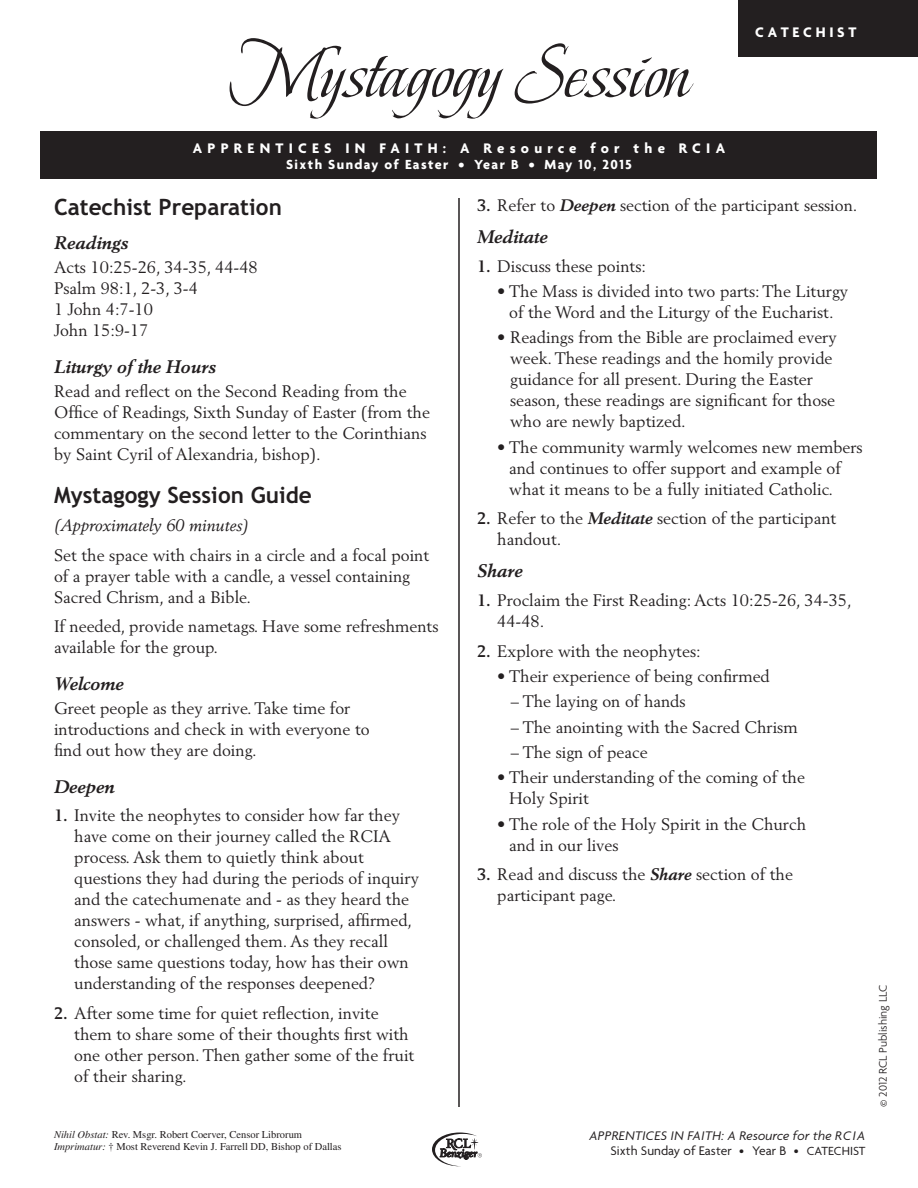
<style>
.page{position:relative;width:918px;height:1188px;background:#fff}
.page>*{position:absolute;margin:0;border:0;box-sizing:border-box;transform-origin:0 0}
.t1{font:78px "Beau Rivage One ROB";color:#231f20}
.Catechist_Preparatio{font:700 22.5px "Trebuchet";color:#231f20}
.subhead_italic{font:italic 700 18px "Berling LT Std";color:#231f20}
.body_text___indent{font:16.5px/21px "Berling LT Std";color:#231f20}
.body_text_indent{font:16.5px/21px "Berling LT Std";color:#231f20}
.body_text{font:16.5px/21px "Berling LT Std";color:#231f20}
.body_text-2{font:italic 16.5px "Berling LT Std";color:#231f20}
.t2{font:700 15px "Agenda";letter-spacing:.35em;color:#fff}
.t3{font:700 15px "Agenda";letter-spacing:.25em;color:#fff}
.t4{font:700 14.25px "Agenda";letter-spacing:.1em;color:#fff}
.t5{font:italic 13.5px/15px "Agenda";letter-spacing:.025em;color:#231f20;text-align:right}
.t6{font:300 12px "Agenda";color:#231f20}
.t7{font:10.5px/12px "Times";color:#231f20}
.s1{font-weight:700}
.s2{font-weight:700;font-style:italic}
.s3{font-style:italic}
.s4{font-style:normal}
.s5{font-style:normal;font-size:12.75px}
</style>
<div class="page">
<div style="left:739px;top:0;width:179px;height:57px;background:#231f20"></div>
<div style="left:40px;top:131px;width:838px;height:48px;background:#231f20"></div>
<hr style="left:458px;top:198px;width:2px;height:909px;background:#231f20">
<svg style="left:432px;top:1133px;width:50px;height:33px"></svg>
<p class="t3" style="left:755px;top:23px;width:103px">CATECHIST</p>
<p class="t1" style="left:228px;top:24px;width:463px">Mystagogy Session</p>
<p class="t2" style="left:193px;top:139px;width:534px">APPRENTICES IN FAITH: A Resource for the RCIA</p>
<p class="t4" style="left:286px;top:156px;width:347px">Sixth Sunday of Easter • Year B • May 10, 2015</p>
<p class="body_text___indent" style="left:477px;top:195px;width:382px"><span class="s1">3.</span> Refer to <span class="s2">Deepen</span> section of the participant session.</p>
<p class="subhead_italic" style="left:477px;top:226px;width:72px">Meditate</p>
<p class="body_text___indent" style="left:477px;top:255px;width:171px"><span class="s1">1.</span> Discuss these points:</p>
<p class="body_text_indent" style="left:497px;top:281px;width:352px;text-align:center">• The Mass is divided into two parts: The Liturgy of the Word and the Liturgy of the Eucharist.</p>
<p class="body_text_indent" style="left:510px;top:327px;width:328px;text-indent:-13px">• Readings from the Bible are proclaimed every week. These readings and the homily provide guidance for all present. During the Easter season, these readings are significant for those who are newly baptized.</p>
<p class="body_text_indent" style="left:509px;top:436px;width:355px;text-indent:-12px">• The community warmly welcomes new members and continues to offer support and example of what it means to be a fully initiated Catholic.</p>
<p class="body_text___indent" style="left:497px;top:508px;width:341px;text-indent:-20px"><span class="s1">2.</span> Refer to the <span class="s2">Meditate</span> section of the participant handout.</p>
<p class="subhead_italic" style="left:477px;top:560px;width:47px">Share</p>
<p class="body_text___indent" style="left:497px;top:590px;width:356px;text-indent:-20px"><span class="s1">1.</span> Proclaim the First Reading: Acts 10:25-26, 34-35,<br>44-48.</p>
<p class="body_text___indent" style="left:477px;top:640px;width:225px"><span class="s1">2.</span> Explore with the neophytes:</p>
<p class="body_text_indent" style="left:497px;top:666px;width:274px">• Their experience of being confirmed</p>
<p class="body_text_indent" style="left:511px;top:691px;width:176px">– The laying on of hands</p>
<p class="body_text_indent" style="left:511px;top:716px;width:288px">– The anointing with the Sacred Chrism</p>
<p class="body_text_indent" style="left:511px;top:742px;width:138px">– The sign of peace</p>
<p class="body_text_indent" style="left:509px;top:767px;width:297px;text-indent:-12px">• Their understanding of the coming of the<br>Holy Spirit</p>
<p class="body_text_indent" style="left:509px;top:813px;width:299px;text-indent:-12px">• The role of the Holy Spirit in the Church and in our lives</p>
<p class="body_text___indent" style="left:497px;top:864px;width:297px;text-indent:-20px"><span class="s1">3.</span> Read and discuss the <span class="s2">Share</span> section of the participant page.</p>
<p class="Catechist_Preparatio" style="left:54px;top:193px;width:229px">Catechist Preparation</p>
<p class="subhead_italic" style="left:54px;top:232px;width:76px">Readings</p>
<p class="body_text" style="left:54px;top:257px;width:205px">Acts 10:25-26, 34-35, 44-48<br>Psalm 98:1, 2-3, 3-4<br>1 John 4:7-10<br>John 15:9-17</p>
<p class="subhead_italic" style="left:54px;top:356px;width:163px">Liturgy of the Hours</p>
<p class="body_text" style="left:54px;top:381px;width:378px">Read and reflect on the Second Reading from the Office of Readings, Sixth Sunday of Easter (from the commentary on the second letter to the Corinthians by Saint Cyril of Alexandria, bishop).</p>
<p class="Catechist_Preparatio" style="left:54px;top:482px;width:259px">Mystagogy Session Guide</p>
<p class="body_text-2" style="left:54px;top:515px;width:196px">(Approximately 60 minutes)</p>
<p class="body_text" style="left:54px;top:544px;width:377px">Set the space with chairs in a circle and a focal point of a prayer table with a candle, a vessel containing<br>Sacred Chrism, and a Bible.</p>
<p class="body_text" style="left:54px;top:616px;width:386px">If needed, provide nametags. Have some refreshments available for the group.</p>
<p class="subhead_italic" style="left:54px;top:673px;width:71px">Welcome</p>
<p class="body_text" style="left:54px;top:698px;width:317px">Greet people as they arrive. Take time for introductions and check in with everyone to find out how they are doing.</p>
<p class="subhead_italic" style="left:54px;top:775px;width:62px">Deepen</p>
<p class="body_text___indent" style="left:74px;top:805px;width:346px;text-indent:-20px"><span class="s1">1.</span> Invite the neophytes to consider how far they have come on their journey called the RCIA process. Ask them to quietly think about questions they had during the periods of inquiry and the catechumenate and - as they heard the answers - what, if anything, surprised, affirmed, consoled, or challenged them. As they recall those same questions today, how has their own understanding of the responses deepened?</p>
<p class="body_text___indent" style="left:74px;top:1002px;width:342px;text-indent:-20px"><span class="s1">2.</span> After some time for quiet reflection, invite them to share some of their thoughts first with one other person. Then gather some of the fruit of their sharing.</p>
<p class="t7" style="left:54px;top:1128px;width:289px"><span class="s3">Nihil Obstat:</span> Rev. Msgr. Robert Coerver, Censor Librorum<br><span class="s3">Imprimatur:</span> † Most Reverend Kevin J. Farrell DD, Bishop of Dallas</p>
<p class="t5" style="left:589px;top:1128px;width:278px">APPRENTICES IN FAITH: A Resource for the RCIA<br><span class="s4">Sixth Sunday of Easter • Year B •</span> <span class="s5">CATECHIST</span></p>
<p class="t6" style="left:876px;top:1107px;width:124px;rotate:-90deg">© 2012 RCL Publishing LLC</p>
</div>
